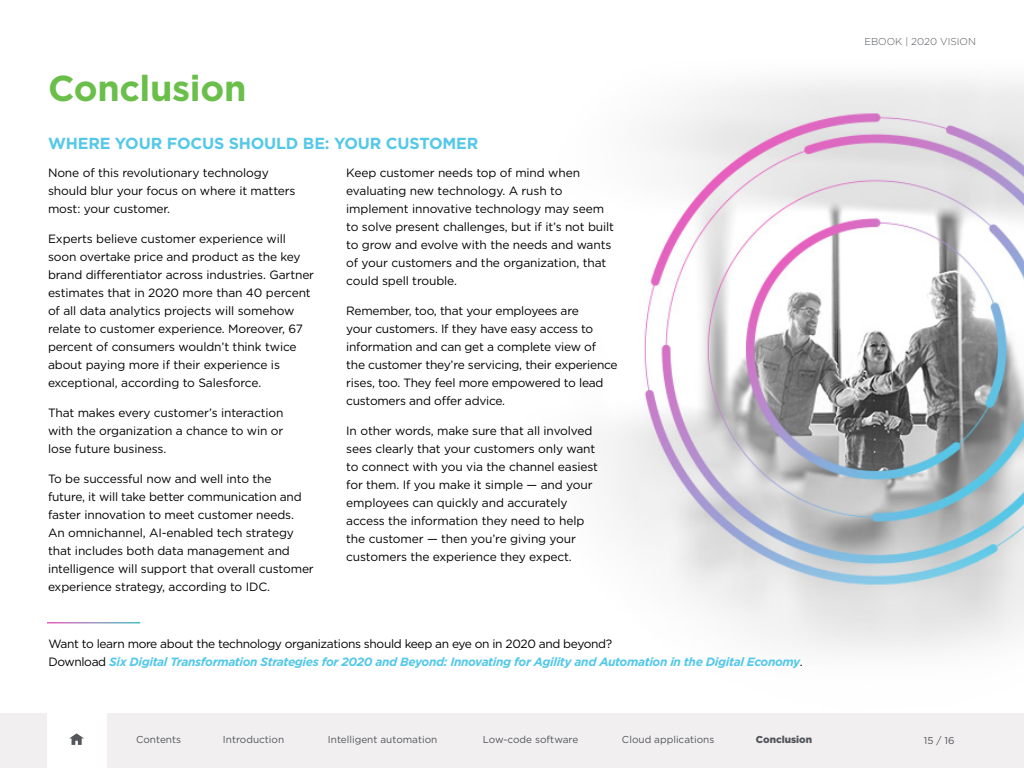
<style>
.page{position:relative;width:1024px;height:768px;background:#fff}
.page>*{position:absolute;margin:0;border:0;box-sizing:border-box;transform-origin:0 0}
.t1{font:700 36px "Gotham";letter-spacing:-.01em;color:#6abf4b}
.t2{font:700 16px "Gotham";letter-spacing:-.01em;color:#54c8e8}
.t3{font:12px/18px "Gotham";letter-spacing:-.01em;color:#000}
.t4{font:italic 700 12px/18px "Gotham";letter-spacing:-.03em;color:#54c8e8}
.t5{font:10px "Gotham";color:#52555b}
.t6{font:300 10px "Gotham";color:#52555b}
.t7{font:900 10px "Gotham";color:#52555b}
.s1{font-weight:400;font-style:normal;color:#000}
</style>
<div class="page">
<div style="left:0;top:713px;width:1024px;height:55px;background:#f1efef"></div>
<div style="left:47px;top:713px;width:59px;height:55px;background:#fff"></div>
<svg style="left:69px;top:733px;width:15px;height:12px"></svg>
<img style="left:601px;top:80px;width:423px;height:572px">
<h1 class="t1" style="left:48px;top:65px;width:200px">Conclusion</h1>
<h2 class="t2" style="left:48px;top:133px;width:432px">WHERE YOUR FOCUS SHOULD BE: YOUR CUSTOMER</h2>
<p class="t3" style="left:48px;top:164px;width:249px">None of this revolutionary technology should blur your focus on where it matters most: your customer.</p>
<p class="t3" style="left:48px;top:230px;width:268px">Experts believe customer experience will soon overtake price and product as the key brand differentiator across industries. Gartner estimates that in 2020 more than 40 percent of all data analytics projects will somehow relate to customer experience. Moreover, 67 percent of consumers wouldn’t think twice about paying more if their experience is exceptional, according to Salesforce.</p>
<p class="t3" style="left:48px;top:404px;width:237px;text-align:justify">That makes every customer’s interaction with the organization a chance to win or lose future business.</p>
<p class="t3" style="left:48px;top:470px;width:267px">To be successful now and well into the<br>future, it will take better communication and faster innovation to meet customer needs.<br>An omnichannel, AI-enabled tech strategy that includes both data management and intelligence will support that overall customer experience strategy, according to IDC.</p>
<p class="t3" style="left:346px;top:164px;width:269px">Keep customer needs top of mind when evaluating new technology. A rush to implement innovative technology may seem to solve present challenges, but if it’s not built to grow and evolve with the needs and wants of your customers and the organization, that could spell trouble.</p>
<p class="t3" style="left:346px;top:302px;width:273px">Remember, too, that your employees are<br>your customers. If they have easy access to information and can get a complete view of the customer they’re servicing, their experience rises, too. They feel more empowered to lead customers and offer advice.</p>
<p class="t3" style="left:346px;top:422px;width:253px">In other words, make sure that all involved sees clearly that your customers only want to connect with you via the channel easiest for them. If you make it simple — and your employees can quickly and accurately access the information they need to help the customer — then you’re giving your customers the experience they expect.</p>
<p class="t4" style="left:48px;top:634px;width:756px"><span class="s1">Want to learn more about the technology organizations should keep an eye on in 2020 and beyond?<br>Download</span> Six Digital Transformation Strategies for 2020 and Beyond: Innovating for Agility and Automation in the Digital Economy<span class="s1">.</span></p>
<p class="t5" style="left:136px;top:733px;width:46px">Contents</p>
<p class="t5" style="left:223px;top:733px;width:63px">Introduction</p>
<p class="t5" style="left:328px;top:733px;width:111px">Intelligent automation</p>
<p class="t5" style="left:483px;top:733px;width:97px">Low-code software</p>
<p class="t5" style="left:622px;top:733px;width:94px">Cloud applications</p>
<p class="t7" style="left:756px;top:733px;width:58px">Conclusion</p>
<p class="t6" style="left:864px;top:35px;width:113px">EBOOK | 2020 VISION</p>
<p class="t5" style="left:924px;top:734px;width:32px">15 / 16</p>
</div>
